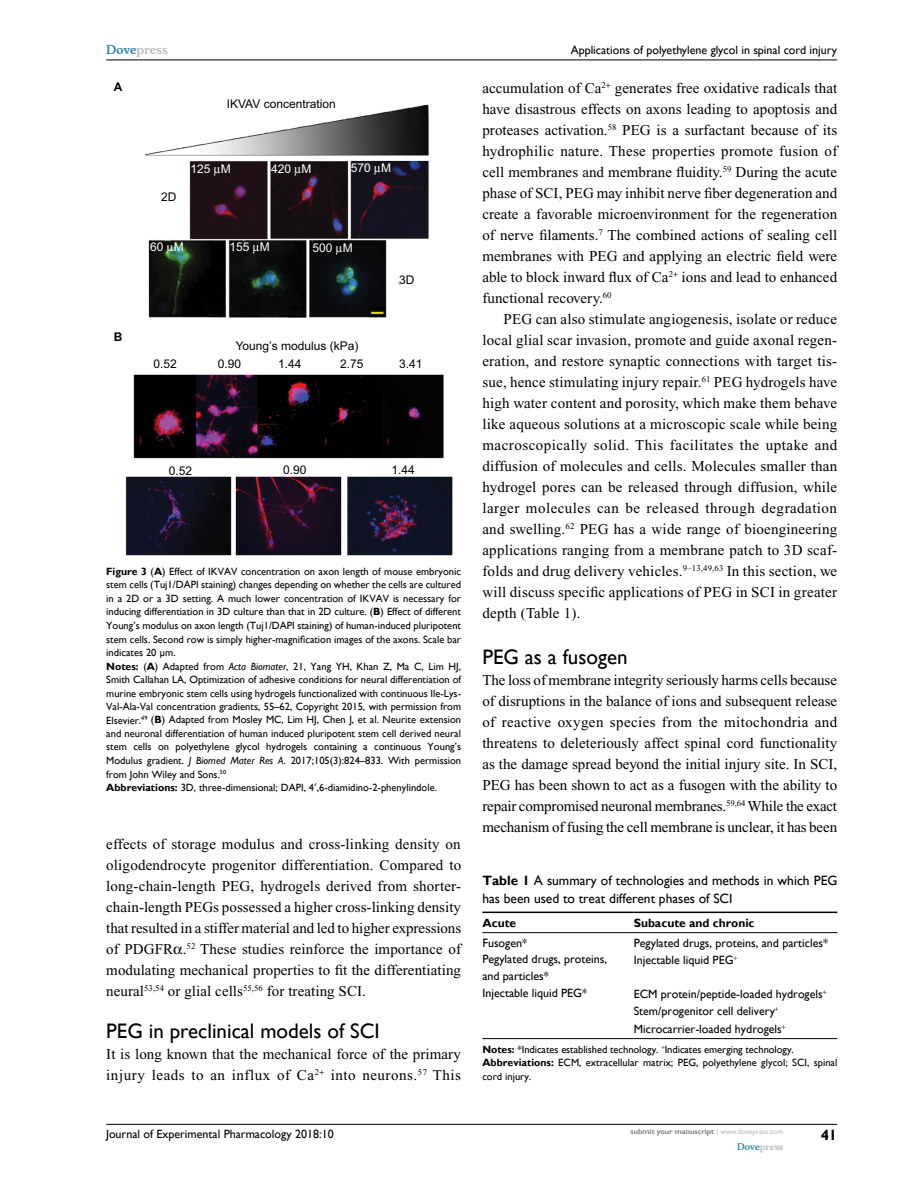
<style>
.page{position:relative;width:918px;height:1188px;background:#fff}
.page>*{position:absolute;margin:0;border:0;box-sizing:border-box;transform-origin:0 0}
.t1{font:21px "Gill Sans";color:#000}
.t2{font:15px/21px "Times New Roman";letter-spacing:.005em;color:#000;text-align:justify}
.t3{font:700 15px "Gill Sans";color:#000}
.t4{font:13.5px/18px "Gill Sans";color:#000}
.t5{font:12px/17.5px "Gill Sans";color:#000}
.t6{font:12px/17.7px "Arial";color:#000}
.t7{font:12px "Arial";color:#fff}
.t8{font:700 12px "Gill Sans";color:#000}
.t9{font:700 12px "Musee";color:#b8babc}
.t10{font:700 12px "Arial";color:#000}
.t11{font:10.5px/13.5px "Gill Sans";color:#000}
.t12{font:700 9px "Musee";color:#b8babc}
.t13{font:700 7.5px "Gill Sans";color:#808285}
.s1{color:#3785ad}
.s2{font-weight:700}
.s3{font-style:italic}
.s4{font-weight:400;color:#b8babc}
</style>
<div class="page">
<hr style="left:106px;top:1124px;width:731px;height:1px;background:#000">
<hr style="left:106px;top:60px;width:731px;height:1px;background:#000">
<img style="left:125px;top:104px;width:328px;height:451px">
<hr style="left:482px;top:912px;width:152px;height:1px;background:#000">
<hr style="left:634px;top:912px;width:203px;height:1px;background:#000">
<hr style="left:482px;top:932px;width:152px;height:1px;background:#000">
<hr style="left:634px;top:932px;width:203px;height:1px;background:#000">
<hr style="left:482px;top:1038px;width:152px;height:1px;background:#000">
<hr style="left:634px;top:1038px;width:203px;height:1px;background:#000">
<svg style="left:167px;top:245px;width:7px;height:8px"></svg>
<svg style="left:214px;top:167px;width:7px;height:9px"></svg>
<svg style="left:295px;top:167px;width:6px;height:9px"></svg>
<svg style="left:375px;top:166px;width:6px;height:9px"></svg>
<svg style="left:253px;top:245px;width:7px;height:8px"></svg>
<svg style="left:336px;top:246px;width:7px;height:9px"></svg>
<p class="t9" style="left:106px;top:43px;width:63px"><span class="s1">Dove</span>press</p>
<p class="t10" style="left:114px;top:79px;width:10px">A</p>
<p class="t10" style="left:114px;top:329px;width:10px">B</p>
<p class="t6" style="left:227px;top:94px;width:110px">IKVAV concentration</p>
<p class="t6" style="left:161px;top:188px;width:17px">2D</p>
<p class="t7" style="left:190px;top:161px;width:42px">125 M</p>
<p class="t7" style="left:271px;top:161px;width:42px">420 M</p>
<p class="t7" style="left:351px;top:160px;width:42px">570 M</p>
<p class="t7" style="left:150px;top:238px;width:35px">60 M</p>
<p class="t7" style="left:230px;top:238px;width:42px">155 M</p>
<p class="t7" style="left:313px;top:239px;width:42px">500 M</p>
<p class="t6" style="left:399px;top:271px;width:17px">3D</p>
<p class="t6" style="left:153px;top:355px;width:25px">0.52</p>
<p class="t6" style="left:340px;top:337px;width:25px;text-indent:-105px">Young’s modulus (kPa)<br>2.75</p>
<p class="t6" style="left:218px;top:355px;width:25px">0.90</p>
<p class="t6" style="left:278px;top:355px;width:25px">1.44</p>
<p class="t6" style="left:399px;top:355px;width:25px">3.41</p>
<p class="t6" style="left:169px;top:462px;width:25px">0.52</p>
<p class="t6" style="left:283px;top:461px;width:25px">0.90</p>
<p class="t6" style="left:392px;top:461px;width:25px">1.44</p>
<p class="t11" style="left:106px;top:565px;width:356px"><span class="s2">Figure 3</span> (<span class="s2">A</span>) Effect of IKVAV concentration on axon length of mouse embryonic stem cells (Tuj1/DAPI staining) changes depending on whether the cells are cultured in a 2D or a 3D setting. A much lower concentration of IKVAV is necessary for inducing differentiation in 3D culture than that in 2D culture. (<span class="s2">B</span>) Effect of different Young’s modulus on axon length (Tuj1/DAPI staining) of human-induced pluripotent stem cells. Second row is simply higher-magnification images of the axons. Scale bar indicates 20 µm.<br><span class="s2">Notes:</span> (<span class="s2">A</span>) Adapted from <span class="s3">Acta Biomater</span>, 21, Yang YH, Khan Z, Ma C, Lim HJ, Smith Callahan LA, Optimization of adhesive conditions for neural differentiation of murine embryonic stem cells using hydrogels functionalized with continuous Ile-Lys-Val-Ala-Val concentration gradients, 55–62, Copyright 2015, with permission from Elsevier.<sup>49</sup> (<span class="s2">B</span>) Adapted from Mosley MC, Lim HJ, Chen J, et al. Neurite extension and neuronal differentiation of human induced pluripotent stem cell derived neural stem cells on polyethylene glycol hydrogels containing a continuous Young’s Modulus gradient. <span class="s3">J Biomed Mater Res A</span>. 2017;105(3):824–833. With permission from John Wiley and Sons.<sup>50<br></sup><span class="s2">Abbreviations:</span> 3D, three-dimensional; DAPI, 4 ,6-diamidino-2-phenylindole.</p>
<p class="t2" style="left:106px;top:833px;width:356px">effects of storage modulus and cross-linking density on oligodendrocyte progenitor differentiation. Compared to long-chain-length PEG, hydrogels derived from shorter&shy;chain-length PEGs possessed a higher cross-linking density that resulted in a stiffer material and led to higher expressions of PDGFR .<sup>52</sup> These studies reinforce the importance of modulating mechanical properties to fit the differentiating neural<sup>53,54</sup> or glial cells<sup>55,56</sup> for treating SCI.</p>
<h1 class="t1" style="left:106px;top:1018px;width:275px">PEG in preclinical models of SCI</h1>
<p class="t2" style="left:106px;top:1043px;width:356px">It is long known that the mechanical force of the primary injury leads to an influx of Ca<sup>2</sup> into neurons.<sup>57</sup> This</p>
<p class="t5" style="left:571px;top:42px;width:268px">Applications of polyethylene glycol in spinal cord injury</p>
<p class="t2" style="left:482px;top:77px;width:356px">accumulation of Ca<sup>2</sup> generates free oxidative radicals that have disastrous effects on axons leading to apoptosis and proteases activation.<sup>58</sup> PEG is a surfactant because of its hydrophilic nature. These properties promote fusion of cell membranes and membrane fluidity.<sup>59</sup> During the acute phase of SCI, PEG may inhibit nerve fiber degeneration and create a favorable microenvironment for the regeneration of nerve filaments.<sup>7</sup> The combined actions of sealing cell membranes with PEG and applying an electric field were able to block inward flux of Ca<sup>2</sup> ions and lead to enhanced functional recovery.<sup>60</sup></p>
<p class="t2" style="left:482px;top:308px;width:357px;text-indent:21px">PEG can also stimulate angiogenesis, isolate or reduce local glial scar invasion, promote and guide axonal regen&shy;eration, and restore synaptic connections with target tis&shy;sue, hence stimulating injury repair.<sup>61</sup> PEG hydrogels have high water content and porosity, which make them behave like aqueous solutions at a microscopic scale while being macroscopically solid. This facilitates the uptake and diffusion of molecules and cells. Molecules smaller than hydrogel pores can be released through diffusion, while larger molecules can be released through degradation and swelling.<sup>62</sup> PEG has a wide range of bioengineering applications ranging from a membrane patch to 3D scaf&shy;folds and drug delivery vehicles.<sup>9–13,49,63</sup> In this section, we will discuss specific applications of PEG in SCI in greater depth (Table 1).</p>
<h1 class="t1" style="left:482px;top:645px;width:147px">PEG as a fusogen</h1>
<p class="t2" style="left:482px;top:670px;width:356px">The loss of membrane integrity seriously harms cells because of disruptions in the balance of ions and subsequent release of reactive oxygen species from the mitochondria and threatens to deleteriously affect spinal cord functionality as the damage spread beyond the initial injury site. In SCI, PEG has been shown to act as a fusogen with the ability to repair compromised neuronal membranes.<sup>59,64</sup> While the exact mechanism of fusing the cell membrane is unclear, it has been</p>
<p class="t4" style="left:482px;top:872px;width:357px"><span class="s2">Table 1</span> A summary of technologies and methods in which PEG has been used to treat different phases of SCI</p>
<p class="t8" style="left:482px;top:915px;width:35px">Acute</p>
<p class="t8" style="left:634px;top:915px;width:122px">Subacute and chronic</p>
<p class="t5" style="left:482px;top:934px;width:46px">Fusogen*</p>
<p class="t5" style="left:634px;top:934px;width:196px">Pegylated drugs, proteins, and particles*</p>
<p class="t5" style="left:482px;top:951px;width:126px;line-height:16.5px">Pegylated drugs, proteins, and particles*</p>
<p class="t5" style="left:634px;top:952px;width:101px">Injectable liquid PEG</p>
<p class="t5" style="left:482px;top:984px;width:106px">Injectable liquid PEG*</p>
<p class="t5" style="left:634px;top:985px;width:191px">ECM protein/peptide-loaded hydrogels<br>Stem/progenitor cell delivery<br>Microcarrier-loaded hydrogels</p>
<p class="t11" style="left:482px;top:1043px;width:357px"><span class="s2">Notes:</span> *Indicates established technology. Indicates emerging technology.<br><span class="s2">Abbreviations:</span> ECM, extracellular matrix; PEG, polyethylene glycol; SCI, spinal cord injury.</p>
<p class="t5" style="left:106px;top:1125px;width:229px">Journal of Experimental Pharmacology 2018:10</p>
<p class="t13" style="left:631px;top:1127px;width:154px">submit your manuscript <span class="s4">| www.dovepress.com</span></p>
<p class="t12" style="left:737px;top:1141px;width:48px"><span class="s1">Dove</span>press</p>
<p class="t3" style="left:821px;top:1126px;width:18px">41</p>
</div>
